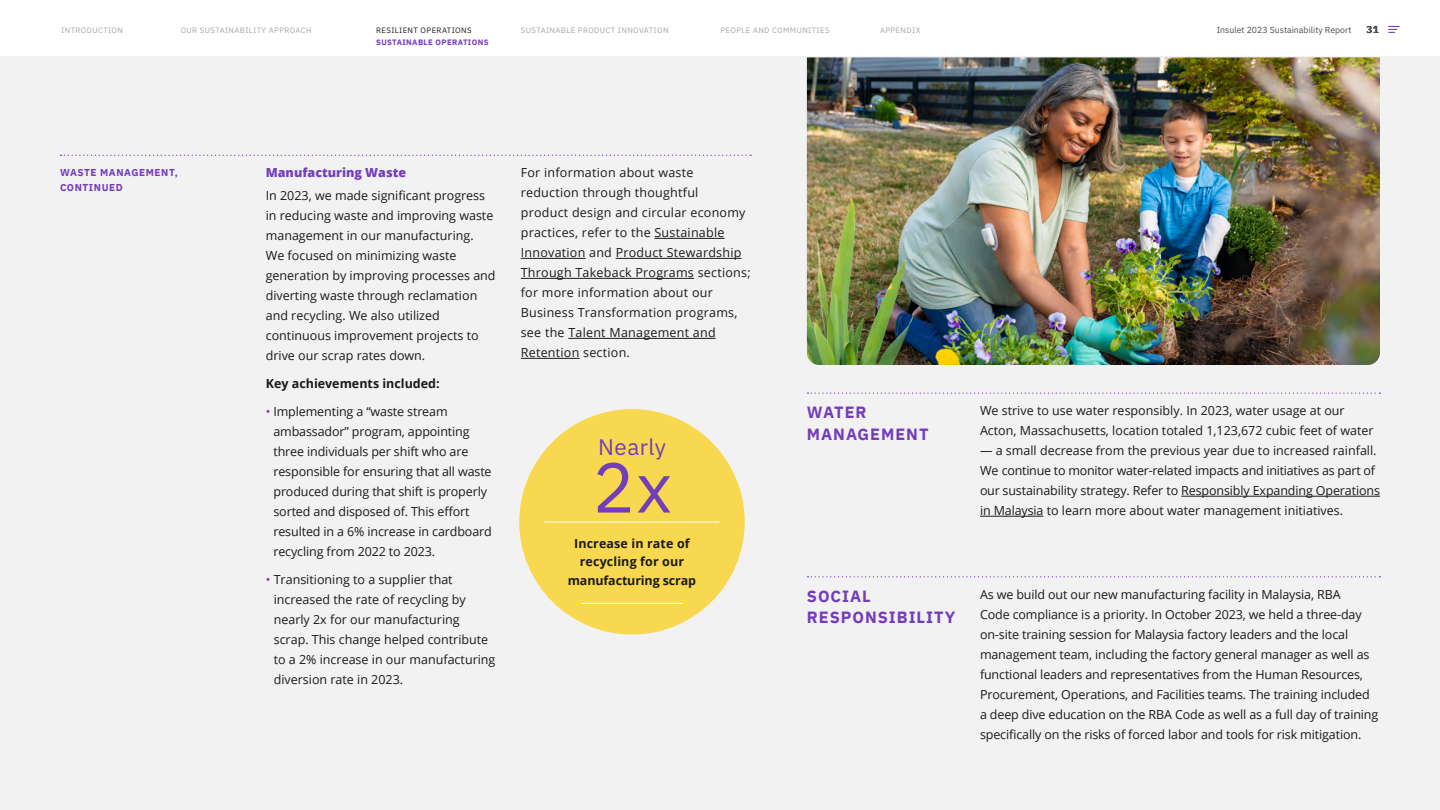
<style>
.page{position:relative;width:1440px;height:810px;background:#fff}
.page>*{position:absolute;margin:0;border:0;box-sizing:border-box;transform-origin:0 0}
.t1{font:70.38px "IBM Plex Sans";color:#743dbc}
.t2{font:22.5px "IBM Plex Sans";letter-spacing:.02em;color:#743dbc}
.t3{font:700 16.25px/21.2px "IBM Plex Sans";letter-spacing:.06em;color:#743dbc}
.t4{font:12.5px/20px "Open Sans";color:#1b1a1a}
.t5{font:12.5px/20px "Open Sans";letter-spacing:.02em;color:#1b1a1a}
.t6{font:700 12.5px/18.8px "Open Sans";color:#1b1a1a;text-align:center}
.t7{font:800 12.5px "Open Sans";color:#743dbc}
.t8{font:700 10px/15px "IBM Plex Sans";letter-spacing:.06em;color:#743dbc}
.t9{font:700 10px "IBM Plex Sans";color:#4d4d4d}
.t10{font:8.75px "IBM Plex Sans";color:#4d4d4d}
.t11{font:7.75px "IBM Plex Sans";letter-spacing:.05em;color:#a6a6a6}
.t12{font:700 7.75px "IBM Plex Sans";letter-spacing:.05em;color:#743dbc}
.t13{font:7.75px "IBM Plex Sans";letter-spacing:.05em;color:#1b1a1a}
.s1{color:#743dbc}
</style>
<div class="page">
<svg style="left:1389px;top:26px;width:10px;height:7px"></svg>
<div style="left:0;top:56px;width:1440px;height:754px;background:#f2f2f2"></div>
<hr style="left:1181px;top:496px;width:199px;height:1px;background:#1b1a1a">
<hr style="left:980px;top:516px;width:63px;height:1px;background:#1b1a1a">
<svg style="left:61px;top:155px;width:690px;height:1px"></svg>
<svg style="left:808px;top:392px;width:572px;height:2px"></svg>
<svg style="left:808px;top:576px;width:572px;height:1px"></svg>
<img style="left:807px;top:58px;width:573px;height:307px">
<hr style="left:655px;top:238px;width:69px;height:1px;background:#1b1a1a">
<hr style="left:521px;top:258px;width:65px;height:1px;background:#1b1a1a">
<hr style="left:616px;top:258px;width:125px;height:1px;background:#1b1a1a">
<hr style="left:521px;top:278px;width:173px;height:1px;background:#1b1a1a">
<hr style="left:568px;top:338px;width:148px;height:1px;background:#1b1a1a">
<hr style="left:521px;top:358px;width:59px;height:1px;background:#1b1a1a">
<div style="left:519px;top:409px;width:226px;height:226px;background:#f8d84e;border-radius:50%"></div>
<hr style="left:544px;top:522px;width:175px;height:1px;background:#fff">
<hr style="left:581px;top:603px;width:102px;height:1px;background:#fff">
<p class="t11" style="left:61px;top:24px;width:63px">INTRODUCTION</p>
<p class="t11" style="left:181px;top:24px;width:132px">OUR SUSTAINABILITY APPROACH</p>
<p class="t13" style="left:376px;top:24px;width:97px">RESILIENT OPERATIONS</p>
<p class="t11" style="left:521px;top:24px;width:149px">SUSTAINABLE PRODUCT INNOVATION</p>
<p class="t11" style="left:720px;top:24px;width:111px">PEOPLE AND COMMUNITIES</p>
<p class="t11" style="left:880px;top:24px;width:42px">APPENDIX</p>
<p class="t10" style="left:1217px;top:23px;width:136px">Insulet 2023 Sustainability Report</p>
<p class="t9" style="left:1367px;top:21px;width:14px">31</p>
<p class="t8" style="left:60px;top:164px;width:120px">WASTE MANAGEMENT,<br>CONTINUED</p>
<p class="t12" style="left:376px;top:36px;width:114px">SUSTAINABLE OPERATIONS</p>
<p class="t7" style="left:266px;top:163px;width:142px">Manufacturing Waste</p>
<p class="t4" style="left:266px;top:185px;width:231px">In 2023, we made significant progress in reducing waste and improving waste management in our manufacturing.<br>We focused on minimizing waste generation by improving processes and diverting waste through reclamation and recycling. We also utilized continuous improvement projects to drive our scrap rates down.</p>
<p class="t6" style="left:266px;top:374px;width:175px">Key achievements included:</p>
<p class="t4" style="left:273px;top:401px;width:220px;text-indent:-8px"><span class="s1">•</span> Implementing a “waste stream ambassador” program, appointing three individuals per shift who are responsible for ensuring that all waste produced during that shift is properly sorted and disposed of. This effort resulted in a 6% increase in cardboard recycling from 2022 to 2023.</p>
<p class="t4" style="left:274px;top:569px;width:223px;text-indent:-8px"><span class="s1">•</span> Transitioning to a supplier that increased the rate of recycling by nearly 2x for our manufacturing scrap. This change helped contribute to a 2% increase in our manufacturing diversion rate in 2023.</p>
<p class="t5" style="left:521px;top:163px;width:231px">For information about waste reduction through thoughtful<br>product design and circular economy practices, refer to the Sustainable<br>Innovation and Product Stewardship<br>Through Takeback Programs sections; for more information about our<br>Business Transformation programs, see the Talent Management and<br>Retention section.</p>
<p class="t2" style="left:598px;top:430px;width:69px">Nearly</p>
<p class="t1" style="left:593px;top:434px;width:81px">2x</p>
<p class="t6" style="left:568px;top:533px;width:130px">Increase in rate of recycling for our manufacturing scrap</p>
<p class="t3" style="left:807px;top:401px;width:123px">WATER<br>MANAGEMENT</p>
<p class="t4" style="left:980px;top:400px;width:395px">We strive to use water responsibly. In 2023, water usage at our<br>Acton, Massachusetts, location totaled 1,123,672 cubic feet of water</p>
<p class="t4" style="left:980px;top:440px;width:402px">— a small decrease from the previous year due to increased rainfall.<br>We continue to monitor water-related impacts and initiatives as part of our sustainability strategy. Refer to Responsibly Expanding Operations in Malaysia to learn more about water management initiatives.</p>
<p class="t3" style="left:807px;top:584px;width:150px">SOCIAL<br>RESPONSIBILITY</p>
<p class="t4" style="left:980px;top:584px;width:400px">As we build out our new manufacturing facility in Malaysia, RBA<br>Code compliance is a priority. In October 2023, we held a three-day on-site training session for Malaysia factory leaders and the local management team, including the factory general manager as well as functional leaders and representatives from the Human Resources, Procurement, Operations, and Facilities teams. The training included a deep dive education on the RBA Code as well as a full day of training specifically on the risks of forced labor and tools for risk mitigation.</p>
</div>
